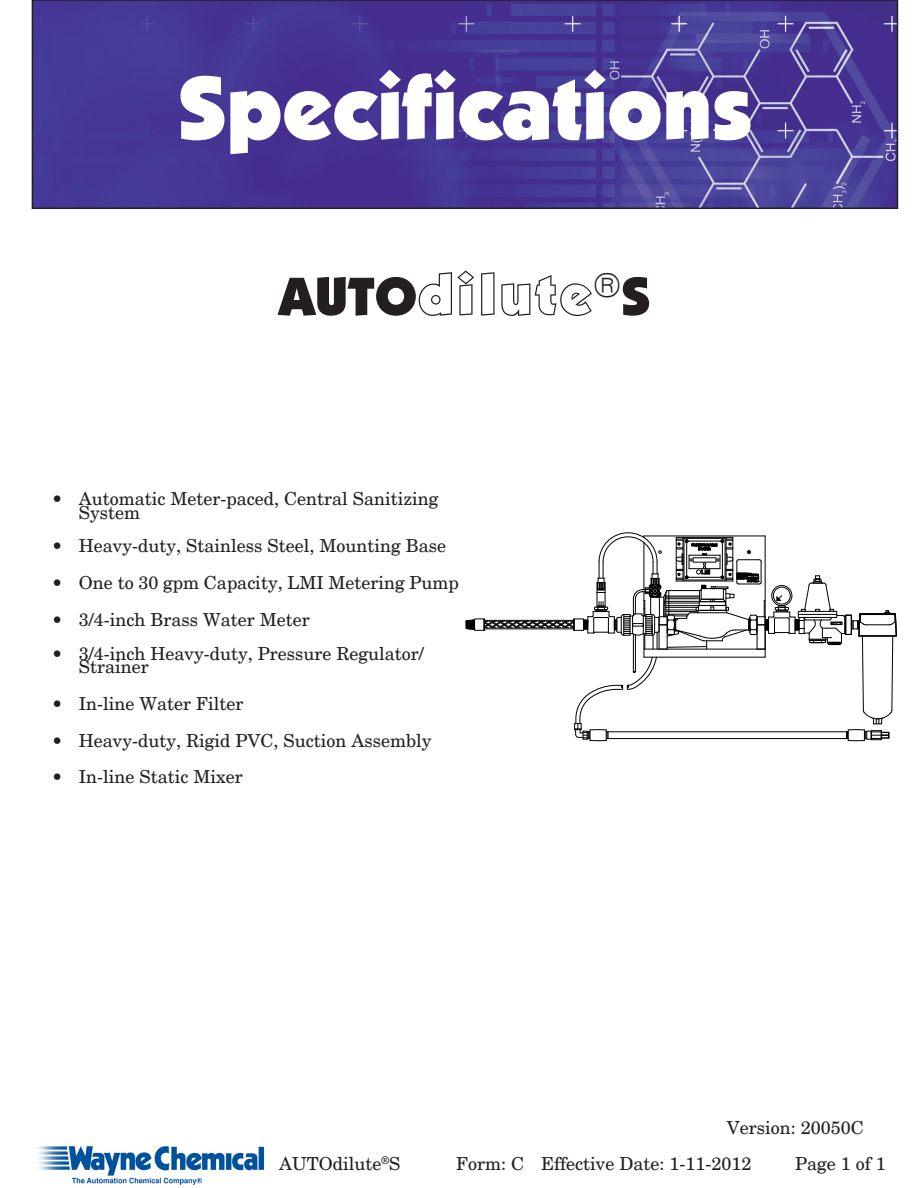
<style>
.page{position:relative;width:918px;height:1188px;background:#fff}
.page>*{position:absolute;margin:0;border:0;box-sizing:border-box;transform-origin:0 0}
.t1{font:900 90px "Itc Kabel";color:#fff}
.t2{font:54px "Kabel Outline";color:#231f20}
.t3{font:18px/13.5px "New Century Schlbk";color:#231f20}
.t4{font:10.5px "New Century Schlbk";color:#231f20}
.s1{font-family:"Itc Kabel";font-weight:900}
.s2{font-size:18px}
</style>
<div class="page">
<div style="left:474px;top:619px;width:11px;height:12px;border:1px solid #000"></div>
<svg style="left:466px;top:620px;width:9px;height:10px"></svg>
<svg style="left:483px;top:532px;width:414px;height:210px"></svg>
<img style="left:35px;top:3px;width:860px;height:203px">
<div style="left:32px;top:0;width:866px;height:209px;border:2px solid #231f20"></div>
<img style="left:37px;top:1146px;width:228px;height:39px">
<p class="t1" style="left:177px;top:53px;width:577px">Specifications</p>
<p class="t2" style="left:279px;top:258px;width:373px"><span class="s1">AUTO</span>dilute<sup>®</sup><span class="s1">S</span></p>
<p class="t3" style="left:79px;top:492px;width:361px;text-indent:-27px">• Automatic Meter-paced, Central Sanitizing<br>System</p>
<p class="t3" style="left:52px;top:539px;width:396px">• Heavy-duty, Stainless Steel, Mounting Base</p>
<p class="t3" style="left:52px;top:576px;width:409px">• One to 30 gpm Capacity, LMI Metering Pump</p>
<p class="t3" style="left:52px;top:613px;width:259px">• 3/4-inch Brass Water Meter</p>
<p class="t3" style="left:79px;top:647px;width:347px;text-indent:-27px">• 3/4-inch Heavy-duty, Pressure Regulator/<br>Strainer</p>
<p class="t3" style="left:52px;top:697px;width:193px">• In-line Water Filter</p>
<p class="t3" style="left:52px;top:734px;width:381px">• Heavy-duty, Rigid PVC, Suction Assembly</p>
<p class="t3" style="left:52px;top:770px;width:192px">• In-line Static Mixer</p>
<p class="t3" style="left:727px;top:1121px;width:139px">Version: 20050C</p>
<p class="t4" style="left:382px;top:1154px;width:21px">®<span class="s2">S</span></p>
<p class="t3" style="left:456px;top:1157px;width:70px">Form: C</p>
<p class="t3" style="left:795px;top:1157px;width:92px">Page 1 of 1</p>
<p class="t3" style="left:279px;top:1157px;width:104px">AUTOdilute</p>
<p class="t3" style="left:541px;top:1157px;width:212px">Effective Date: 1-11-2012</p>
</div>
